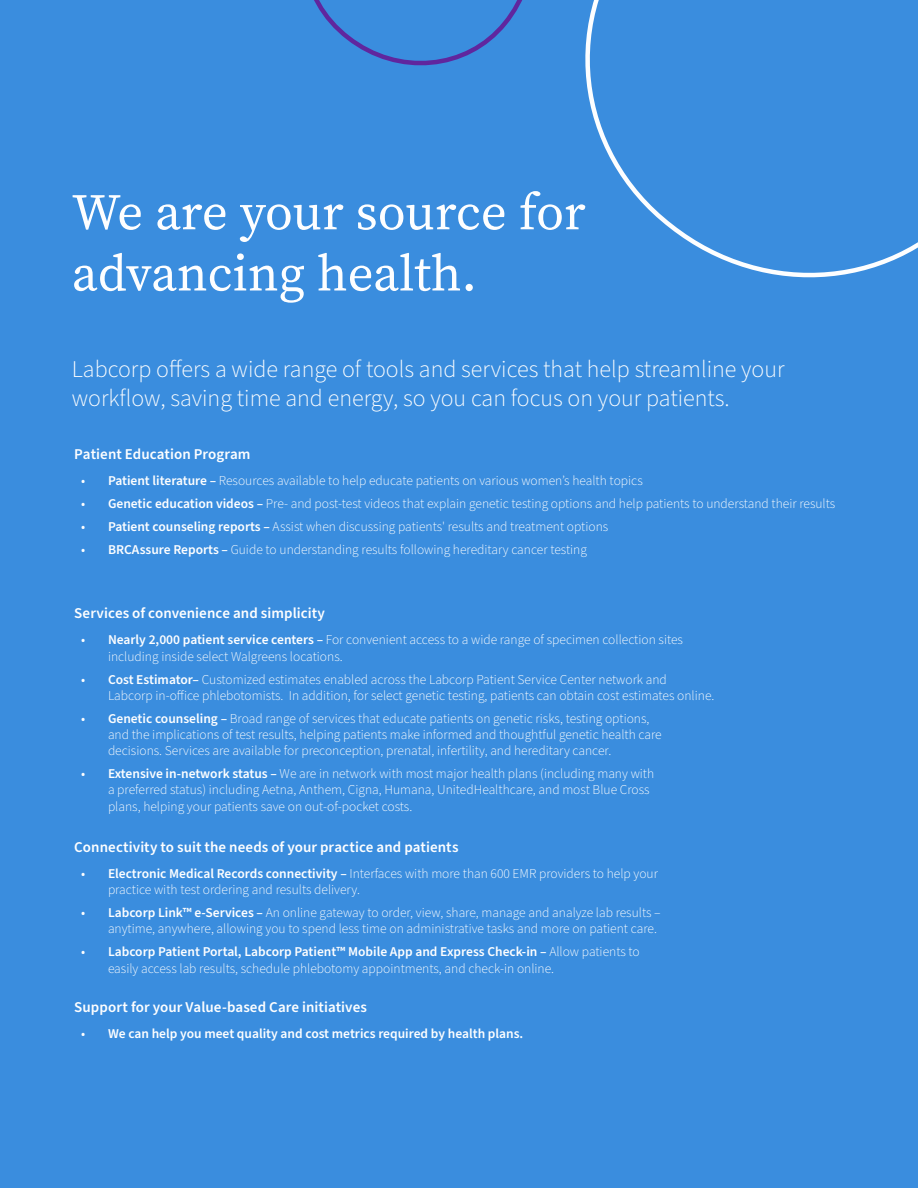
<style>
.page{position:relative;width:918px;height:1188px;background:#3a8dde}
.page>*{position:absolute;margin:0;border:0;box-sizing:border-box;transform-origin:0 0}
.t1{font:51px/61.2px "Source Serif Pro";color:#fdfeff}
.t2{font:300 24px/28.8px "Source Sans Pro";color:#fdfeff}
.t3{font:600 15px "Source Sans Pro";letter-spacing:.005em;color:#fdfeff}
.t4{font:300 13.5px/16.2px "Source Sans Pro";color:#fdfeff}
.t5{font:600 13.5px "Source Sans Pro";color:#fdfeff}
.s1{font-weight:400}
.s2{font-weight:600}
</style>
<div class="page">
<div style="left:559px;top:0;width:359px;height:301px;background:#3a8dde"></div>
<div style="left:290px;top:0;width:256px;height:76px;background:#3a8dde"></div>
<h1 class="t1" style="left:72px;top:182px;width:515px">We are your source for advancing health.</h1>
<h2 class="t2" style="left:72px;top:355px;width:714px">Labcorp offers a wide range of tools and services that help streamline your workflow, saving time and energy, so you can focus on your patients.</h2>
<p class="t3" style="left:74px;top:444px;width:178px">Patient Education Program</p>
<p class="t4" style="left:81px;top:473px;width:563px"><span class="s1">•</span> <span class="s2">Patient literature –</span> Resources available to help educate patients on various women’s health topics</p>
<p class="t4" style="left:81px;top:496px;width:756px"><span class="s1">•</span> <span class="s2">Genetic education videos –</span> Pre- and post-test videos that explain genetic testing options and help patients to understand their results</p>
<p class="t4" style="left:81px;top:519px;width:529px"><span class="s1">•</span> <span class="s2">Patient counseling reports –</span> Assist when discussing patients' results and treatment options</p>
<p class="t4" style="left:81px;top:542px;width:508px"><span class="s1">•</span> <span class="s2">BRCAssure Reports –</span> Guide to understanding results following hereditary cancer testing</p>
<p class="t3" style="left:74px;top:603px;width:252px">Services of convenience and simplicity</p>
<p class="t4" style="left:108px;top:632px;width:577px;text-indent:-27px"><span class="s1">•</span> <span class="s2">Nearly 2,000 patient service centers –</span> For convenient access to a wide range of specimen collection sites including inside select Walgreens locations.</p>
<p class="t4" style="left:108px;top:671px;width:608px;text-indent:-27px"><span class="s1">•</span> <span class="s2">Cost Estimator–</span> Customized estimates enabled across the Labcorp Patient Service Center network and<br>Labcorp in-office phlebotomists. In addition, for select genetic testing, patients can obtain cost estimates online.</p>
<p class="t4" style="left:108px;top:711px;width:555px;text-indent:-27px"><span class="s1">•</span> <span class="s2">Genetic counseling –</span> Broad range of services that educate patients on genetic risks, testing options, and the implications of test results, helping patients make informed and thoughtful genetic health care decisions. Services are available for preconception, prenatal, infertility, and hereditary cancer.</p>
<p class="t4" style="left:108px;top:766px;width:548px;text-indent:-27px"><span class="s1">•</span> <span class="s2">Extensive in-network status –</span> We are in network with most major health plans (including many with a preferred status) including Aetna, Anthem, Cigna, Humana, UnitedHealthcare, and most Blue Cross plans, helping your patients save on out-of-pocket costs.</p>
<p class="t3" style="left:74px;top:837px;width:386px">Connectivity to suit the needs of your practice and patients</p>
<p class="t4" style="left:108px;top:866px;width:552px;text-indent:-27px"><span class="s1">•</span> <span class="s2">Electronic Medical Records connectivity –</span> Interfaces with more than 600 EMR providers to help your practice with test ordering and results delivery.</p>
<p class="t4" style="left:81px;top:905px;width:581px;text-align:right"><span class="s1">•</span> <span class="s2">Labcorp Link™ e-Services –</span> An online gateway to order, view, share, manage and analyze lab results – anytime, anywhere, allowing you to spend less time on administrative tasks and more on patient care.</p>
<p class="t4" style="left:108px;top:944px;width:533px;text-indent:-27px"><span class="s1">•</span> <span class="s2">Labcorp Patient Portal, Labcorp Patient™ Mobile App and Express Check-in –</span> Allow patients to easily access lab results, schedule phlebotomy appointments, and check-in online.</p>
<p class="t3" style="left:74px;top:997px;width:294px">Support for your Value-based Care initiatives</p>
<p class="t5" style="left:81px;top:1025px;width:444px"><span class="s1">•</span> We can help you meet quality and cost metrics required by health plans.</p>
</div>
